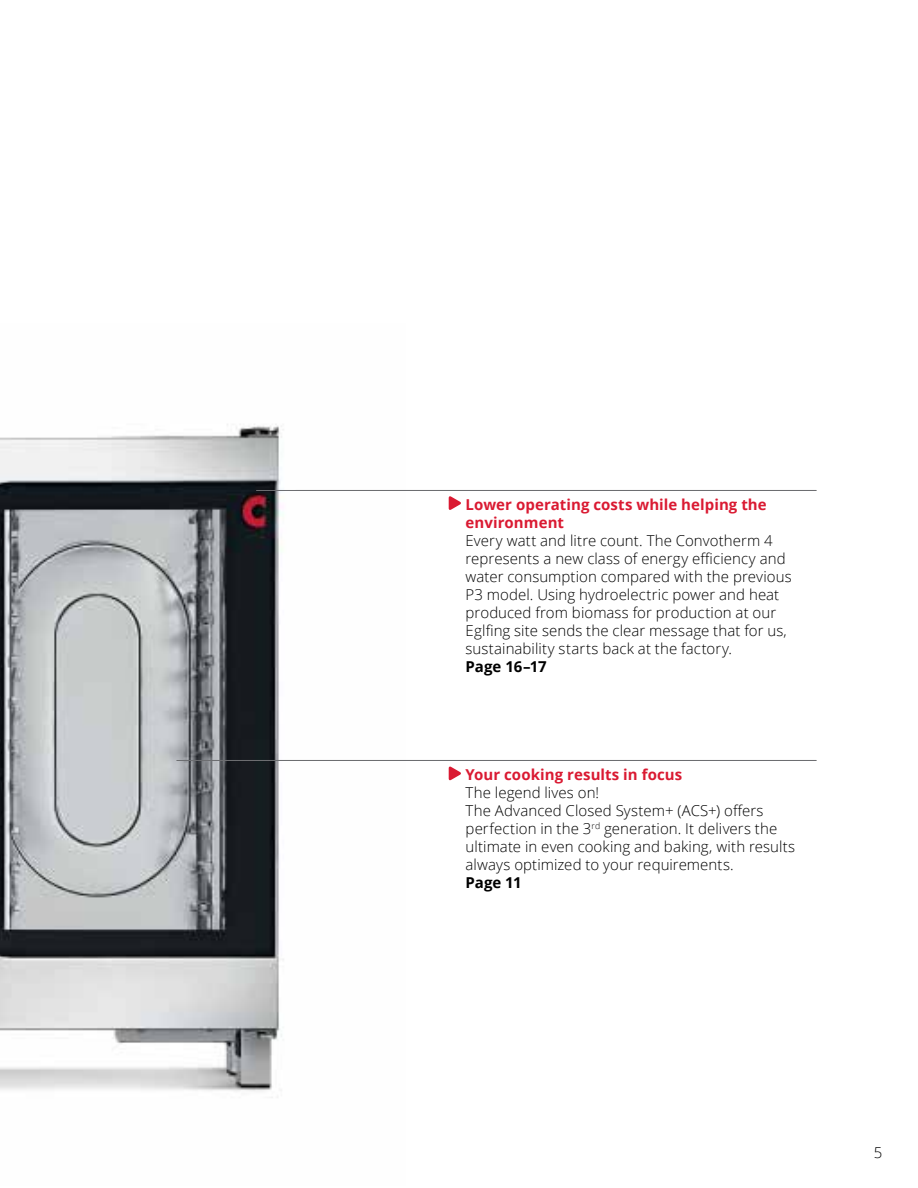
<style>
.page{position:relative;width:918px;height:1188px;background:#fff}
.page>*{position:absolute;margin:0;border:0;box-sizing:border-box;transform-origin:0 0}
.t1{font:300 15px/18px "Open Sans";letter-spacing:.005em;color:#000}
.t2{font:700 15px/18px "Open Sans";letter-spacing:.005em;color:#da1a32}
.t3{font:700 15px "Open Sans";letter-spacing:-.01em;color:#000}
</style>
<div class="page">
<img style="left:0;top:424px;width:284px;height:674px">
<svg style="left:449px;top:496px;width:12px;height:14px"></svg>
<svg style="left:449px;top:766px;width:12px;height:15px"></svg>
<hr style="left:256px;top:490px;width:560px;height:1px;background:#6d6e71">
<hr style="left:176px;top:760px;width:640px;height:1px;background:#6d6e71">
<p class="t2" style="left:466px;top:495px;width:303px">Lower operating costs while helping the environment</p>
<p class="t1" style="left:466px;top:531px;width:328px">Every watt and litre count. The Convotherm 4 represents a new class of energy efficiency and water consumption compared with the previous P3 model. Using hydroelectric power and heat produced from biomass for production at our Eglfing site sends the clear message that for us, sustainability starts back at the factory.</p>
<p class="t3" style="left:466px;top:655px;width:83px">Page 16–17</p>
<p class="t2" style="left:466px;top:765px;width:218px">Your cooking results in focus</p>
<p class="t1" style="left:466px;top:783px;width:331px">The legend lives on!<br>The Advanced Closed System+ (ACS+) offers perfection in the 3<sup>rd</sup> generation. It delivers the ultimate in even cooking and baking, with results always optimized to your requirements.</p>
<p class="t3" style="left:466px;top:871px;width:58px">Page 11</p>
<p class="t1" style="left:874px;top:1143px;width:10px">5</p>
</div>
